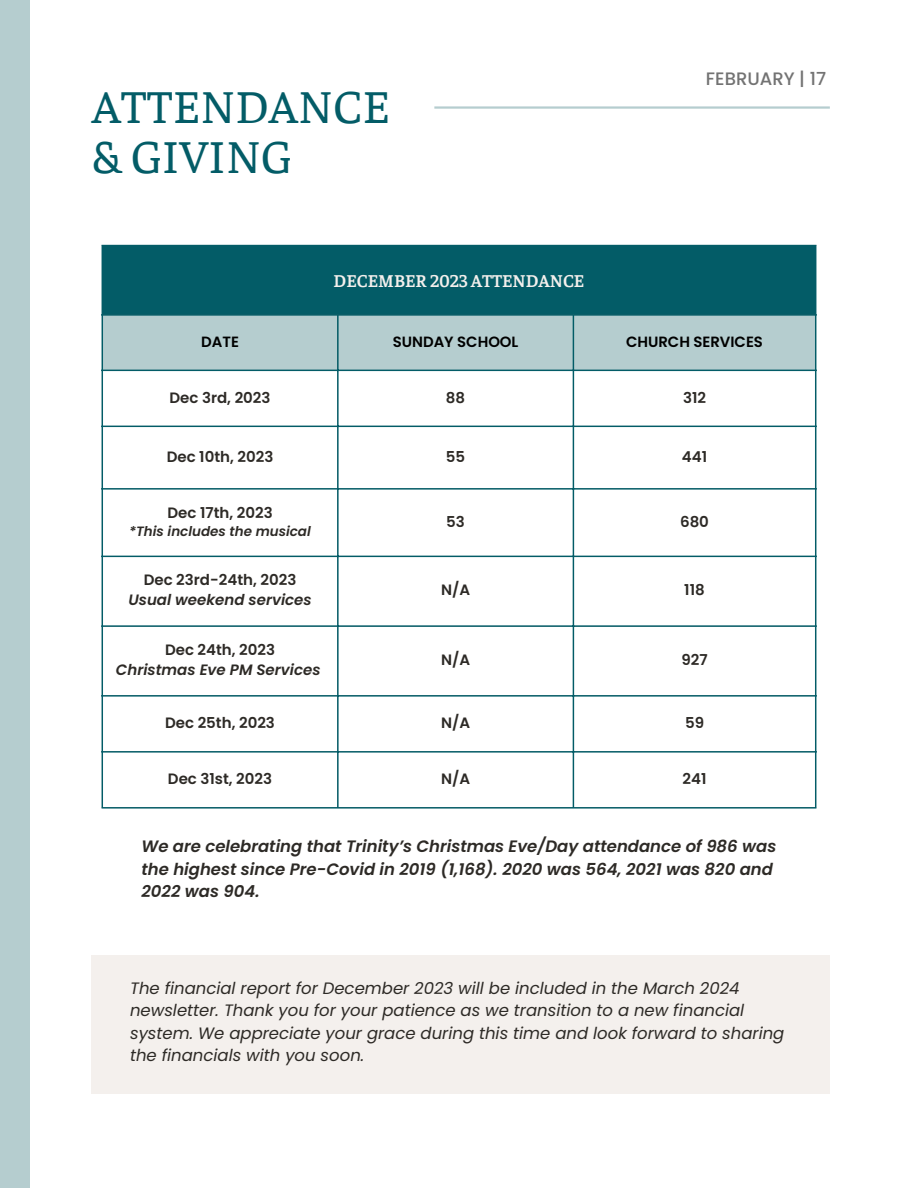
<style>
.page{position:relative;width:918px;height:1188px;background:#fff}
.page>*{position:absolute;margin:0;border:0;box-sizing:border-box;transform-origin:0 0}
.t1{font:48px/49.5px "Faustina";color:#035c67}
.t2{font:600 18px "Faustina";color:#f4f0ed}
.t3{font:500 18px "Poppins";color:#737373}
.t4{font:italic 16.5px/22.5px "Poppins";color:#2d2a26}
.t5{font:italic 600 16.5px/22.5px "Poppins";color:#2d2a26}
.t6{font:600 15px "Poppins";color:#2d2a26}
.t7{font:italic 600 15px "Poppins";color:#2d2a26}
.t8{font:600 14.85px "Poppins";color:#000}
.t9{font:italic 600 13.5px "Poppins";color:#2d2a26}
</style>
<div class="page">
<hr style="left:434px;top:106px;width:396px;height:3px;background:#b5cdcf">
<div style="left:102px;top:245px;width:714px;height:70px;background:#035c67"></div>
<div style="left:103px;top:316px;width:712px;height:54px;background:#b5cdcf"></div>
<hr style="left:102px;top:246px;width:1px;height:561px;background:#035c67">
<hr style="left:337px;top:316px;width:2px;height:491px;background:#035c67">
<hr style="left:573px;top:316px;width:1px;height:491px;background:#035c67">
<hr style="left:815px;top:246px;width:1px;height:561px;background:#035c67">
<hr style="left:102px;top:314px;width:714px;height:2px;background:#035c67">
<hr style="left:102px;top:370px;width:714px;height:1px;background:#035c67">
<hr style="left:102px;top:426px;width:714px;height:1px;background:#035c67">
<hr style="left:102px;top:488px;width:714px;height:2px;background:#035c67">
<hr style="left:102px;top:556px;width:714px;height:1px;background:#035c67">
<hr style="left:102px;top:625px;width:714px;height:2px;background:#035c67">
<hr style="left:102px;top:695px;width:714px;height:2px;background:#035c67">
<hr style="left:102px;top:751px;width:714px;height:2px;background:#035c67">
<hr style="left:102px;top:807px;width:714px;height:2px;background:#035c67">
<div style="left:0;top:0;width:30px;height:1188px;background:#b5cdcf"></div>
<div style="left:92px;top:955px;width:738px;height:139px;background:#f4f0ed"></div>
<p class="t1" style="left:92px;top:79px;width:300px">ATTENDANCE &amp; GIVING</p>
<h2 class="t2" style="left:334px;top:268px;width:252px">DECEMBER 2023 ATTENDANCE</h2>
<p class="t3" style="left:706px;top:66px;width:122px">FEBRUARY | 17</p>
<h1 class="t8" style="left:201px;top:332px;width:39px">DATE</h1>
<p class="t8" style="left:393px;top:332px;width:127px">SUNDAY SCHOOL</p>
<p class="t8" style="left:626px;top:332px;width:138px">CHURCH SERVICES</p>
<p class="t6" style="left:170px;top:387px;width:103px">Dec 3rd, 2023</p>
<p class="t6" style="left:446px;top:387px;width:21px">88</p>
<p class="t6" style="left:683px;top:387px;width:25px">312</p>
<p class="t6" style="left:167px;top:446px;width:108px">Dec 10th, 2023</p>
<p class="t6" style="left:446px;top:446px;width:21px">55</p>
<p class="t6" style="left:682px;top:446px;width:27px">441</p>
<p class="t6" style="left:167px;top:502px;width:107px">Dec 17th, 2023</p>
<p class="t9" style="left:129px;top:521px;width:183px">*This includes the musical</p>
<p class="t6" style="left:144px;top:569px;width:154px">Dec 23rd-24th, 2023</p>
<p class="t7" style="left:128px;top:590px;width:185px">Usual weekend services</p>
<p class="t6" style="left:165px;top:639px;width:112px">Dec 24th, 2023</p>
<p class="t7" style="left:116px;top:659px;width:206px">Christmas Eve PM Services</p>
<p class="t6" style="left:446px;top:511px;width:20px">53</p>
<p class="t6" style="left:680px;top:511px;width:30px">680</p>
<p class="t6" style="left:441px;top:580px;width:31px">N/A</p>
<p class="t6" style="left:684px;top:580px;width:22px">118</p>
<p class="t6" style="left:441px;top:649px;width:31px">N/A</p>
<p class="t6" style="left:681px;top:649px;width:28px">927</p>
<p class="t6" style="left:165px;top:712px;width:111px">Dec 25th, 2023</p>
<p class="t6" style="left:441px;top:712px;width:31px">N/A</p>
<p class="t6" style="left:685px;top:712px;width:21px">59</p>
<p class="t6" style="left:168px;top:768px;width:106px">Dec 31st, 2023</p>
<p class="t6" style="left:441px;top:768px;width:31px">N/A</p>
<p class="t6" style="left:683px;top:768px;width:25px">241</p>
<p class="t5" style="left:142px;top:835px;width:636px">We are celebrating that Trinity’s Christmas Eve/Day attendance of 986 was the highest since Pre-Covid in 2019 (1,168). 2020 was 564, 2021 was 820 and<br>2022 was 904.</p>
<h3 class="t4" style="left:130px;top:977px;width:656px">The financial report for December 2023 will be included in the March 2024 newsletter. Thank you for your patience as we transition to a new financial system. We appreciate your grace during this time and look forward to sharing the financials with you soon.</h3>
</div>
